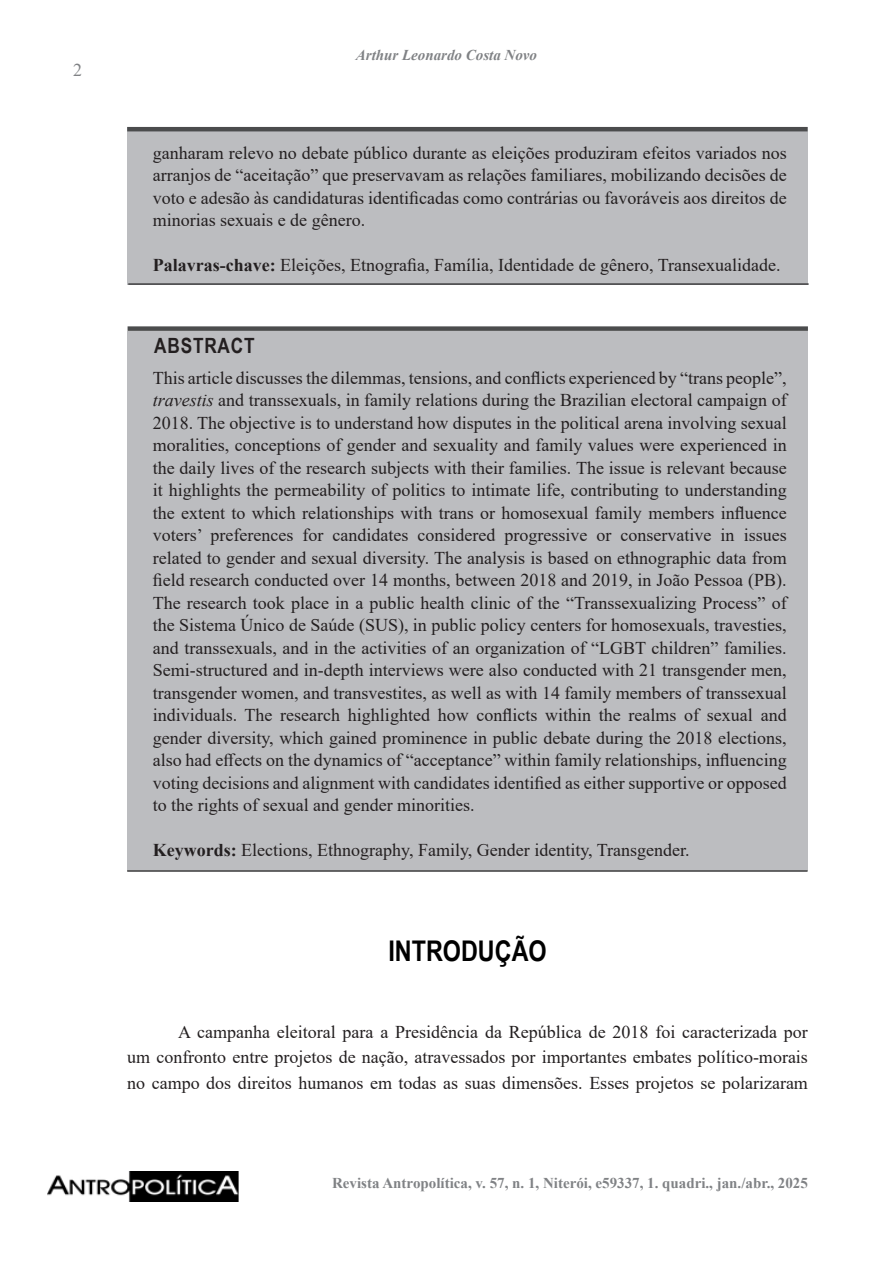
<style>
.page{position:relative;width:893px;height:1263px;background:#fff}
.page>*{position:absolute;margin:0;border:0;box-sizing:border-box;transform-origin:0 0}
.Subtítulos_Antropolí{font:700 28.5px "Arial Narrow";color:#000}
.t1{font:700 21px "Arial Narrow";letter-spacing:.04em;color:#231f20}
.t2{font:18px/22.5px "Times New Roman";color:#231f20;text-align:justify}
.t3{font:18px "Times New Roman";color:#808285}
.t4{font:700 15px "Times New Roman";color:#808285}
.t5{font:italic 700 15px "Times New Roman";color:#808285}
.s1{font-weight:700}
.s2{font-style:italic}
</style>
<div class="page">
<img style="left:47px;top:1171px;width:192px;height:30px">
<div style="left:128px;top:331px;width:680px;height:539px;background:#bcbdc0"></div>
<div style="left:128px;top:128px;width:680px;height:157px;background:#bcbdc0"></div>
<hr style="left:127px;top:127px;width:681px;height:4px;background:#4b4c4d">
<hr style="left:128px;top:283px;width:681px;height:2px;background:#3e3e3f">
<div style="left:128px;top:326px;width:680px;height:5px;background:#4b4c4d"></div>
<hr style="left:127px;top:870px;width:681px;height:2px;background:#3e3e3f">
<p class="t3" style="left:73px;top:58px;width:10px">2</p>
<p class="t5" style="left:356px;top:45px;width:183px">Arthur Leonardo Costa Novo</p>
<p class="t2" style="left:153px;top:141px;width:635px">ganharam relevo no debate público durante as eleições produziram efeitos variados nos arranjos de “aceitação” que preservavam as relações familiares, mobilizando decisões de voto e adesão às candidaturas identificadas como contrárias ou favoráveis aos direitos de minorias sexuais e de gênero.</p>
<p class="t2" style="left:153px;top:253px;width:629px"><span class="s1">Palavras-chave:</span> Eleições, Etnografia, Família, Identidade de gênero, Transexualidade.</p>
<p class="t1" style="left:154px;top:329px;width:102px">ABSTRACT</p>
<p class="t2" style="left:153px;top:366px;width:635px">This article discusses the dilemmas, tensions, and conflicts experienced by “trans people”, <span class="s2">travestis</span> and transsexuals, in family relations during the Brazilian electoral campaign of 2018. The objective is to understand how disputes in the political arena involving sexual moralities, conceptions of gender and sexuality and family values were experienced in the daily lives of the research subjects with their families. The issue is relevant because it highlights the permeability of politics to intimate life, contributing to understanding the extent to which relationships with trans or homosexual family members influence voters’ preferences for candidates considered progressive or conservative in issues related to gender and sexual diversity. The analysis is based on ethnographic data from field research conducted over 14 months, between 2018 and 2019, in João Pessoa (PB).<br>The research took place in a public health clinic of the “Transsexualizing Process” of the Sistema Único de Saúde (SUS), in public policy centers for homosexuals, travesties, and transsexuals, and in the activities of an organization of “LGBT children” families.<br>Semi-structured and in-depth interviews were also conducted with 21 transgender men, transgender women, and transvestites, as well as with 14 family members of transsexual individuals. The research highlighted how conflicts within the realms of sexual and gender diversity, which gained prominence in public debate during the 2018 elections, also had effects on the dynamics of “acceptance” within family relationships, influencing voting decisions and alignment with candidates identified as either supportive or opposed to the rights of sexual and gender minorities.</p>
<p class="t2" style="left:153px;top:838px;width:538px"><span class="s1">Keywords:</span> Elections, Ethnography, Family, Gender identity, Transgender.</p>
<p class="Subtítulos_Antropolí" style="left:388px;top:930px;width:160px">INTRODUÇÃO</p>
<p class="t2" style="left:127px;top:1018px;width:682px;line-height:25.5px;text-indent:51px">A campanha eleitoral para a Presidência da República de 2018 foi caracterizada por um confronto entre projetos de nação, atravessados por importantes embates político-morais no campo dos direitos humanos em todas as suas dimensões. Esses projetos se polarizaram</p>
<p class="t4" style="left:332px;top:1172px;width:477px">Revista Antropolítica, v. 57, n. 1, Niterói, e59337, 1. quadri., jan./abr., 2025</p>
</div>
